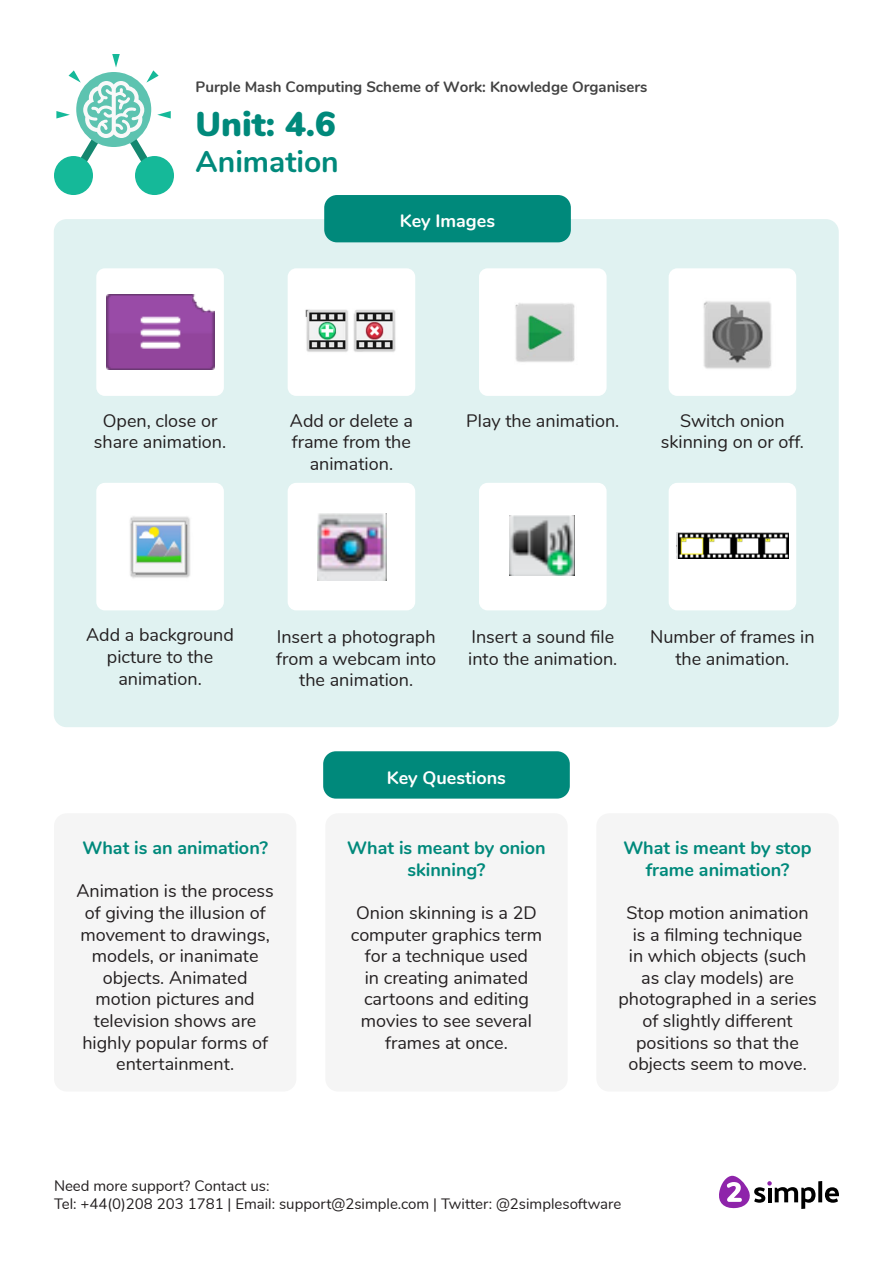
<style>
.page{position:relative;width:893px;height:1263px;background:#fff}
.page>*{position:absolute;margin:0;border:0;box-sizing:border-box;transform-origin:0 0}
.t1{font:900 34.5px "Nunito";color:#00897b}
.t2{font:700 30px "Nunito";color:#00897b}
.t3{font:18px/21.6px "Nunito";color:#231f20;text-align:center}
.t4{font:700 18px/21.6px "Nunito";color:#00897b;text-align:center}
.t5{font:700 18px "Nunito";color:#fff}
.t6{font:15px/18px "Nunito";color:#231f20}
.t7{font:700 15px "Nunito";color:#424242}
</style>
<div class="page">
<svg style="left:818px;top:1181px;width:4px;height:21px"></svg>
<svg style="left:825px;top:1187px;width:14px;height:16px"></svg>
<svg style="left:719px;top:1176px;width:96px;height:33px"></svg>
<div style="left:323px;top:751px;width:247px;height:48px;background:#00897b;border-radius:13px"></div>
<div style="left:54px;top:813px;width:242px;height:278px;background:#f5f5f5;border-radius:13px"></div>
<div style="left:54px;top:156px;width:39px;height:39px;background:#15b999;border-radius:50%"></div>
<div style="left:135px;top:156px;width:39px;height:39px;background:#15b999;border-radius:50%"></div>
<svg style="left:56px;top:54px;width:115px;height:133px"></svg>
<div style="left:54px;top:219px;width:785px;height:508px;background:#e0f2f1;border-radius:13px"></div>
<div style="left:324px;top:195px;width:247px;height:47px;background:#00897b;border-radius:13px"></div>
<div style="left:96px;top:268px;width:128px;height:128px;background:#fff;border-radius:9px"></div>
<div style="left:288px;top:268px;width:127px;height:128px;background:#fff;border-radius:9px"></div>
<div style="left:479px;top:268px;width:128px;height:128px;background:#fff;border-radius:9px"></div>
<div style="left:669px;top:268px;width:127px;height:128px;background:#fff;border-radius:9px"></div>
<img style="left:106px;top:295px;width:108px;height:75px">
<div style="left:96px;top:483px;width:128px;height:127px;background:#fff;border-radius:9px"></div>
<div style="left:288px;top:483px;width:127px;height:127px;background:#fff;border-radius:9px"></div>
<div style="left:479px;top:483px;width:128px;height:127px;background:#fff;border-radius:9px"></div>
<div style="left:669px;top:483px;width:127px;height:127px;background:#fff;border-radius:9px"></div>
<div style="left:325px;top:813px;width:243px;height:278px;background:#f5f5f5;border-radius:13px"></div>
<div style="left:596px;top:813px;width:243px;height:278px;background:#f5f5f5;border-radius:13px"></div>
<img style="left:305px;top:309px;width:91px;height:43px">
<img style="left:515px;top:303px;width:60px;height:59px">
<img style="left:703px;top:301px;width:69px;height:68px">
<img style="left:130px;top:516px;width:60px;height:62px">
<img style="left:317px;top:514px;width:69px;height:66px">
<img style="left:509px;top:516px;width:65px;height:60px">
<img style="left:676px;top:533px;width:113px;height:26px">
<p class="t7" style="left:196px;top:76px;width:454px">Purple Mash Computing Scheme of Work: Knowledge Organisers</p>
<p class="t1" style="left:196px;top:98px;width:142px">Unit: 4.6</p>
<p class="t2" style="left:196px;top:139px;width:145px">Animation</p>
<p class="t5" style="left:400px;top:208px;width:97px">Key Images</p>
<p class="t3" style="left:94px;top:409px;width:134px">Open, close or share animation.</p>
<p class="t3" style="left:290px;top:409px;width:125px">Add or delete a frame from the animation.</p>
<p class="t3" style="left:466px;top:409px;width:155px">Play the animation.</p>
<p class="t3" style="left:661px;top:409px;width:145px">Switch onion skinning on or off.</p>
<p class="t3" style="left:86px;top:623px;width:149px">Add a background picture to the animation.</p>
<p class="t3" style="left:276px;top:625px;width:161px">Insert a photograph from a webcam into the animation.</p>
<p class="t3" style="left:468px;top:625px;width:151px;text-align:left">Insert a sound file into the animation.</p>
<p class="t3" style="left:650px;top:625px;width:166px">Number of frames in the animation.</p>
<p class="t4" style="left:82px;top:836px;width:187px">What is an animation?</p>
<p class="t3" style="left:76px;top:879px;width:199px">Animation is the process of giving the illusion of movement to drawings, models, or inanimate objects. Animated motion pictures and television shows are highly popular forms of entertainment.</p>
<p class="t5" style="left:387px;top:764px;width:121px">Key Questions</p>
<p class="t4" style="left:347px;top:836px;width:200px">What is meant by onion skinning?</p>
<p class="t3" style="left:351px;top:901px;width:193px">Onion skinning is a 2D computer graphics term for a technique used<br>in creating animated cartoons and editing movies to see several frames at once.</p>
<p class="t4" style="left:623px;top:836px;width:190px">What is meant by stop frame animation?</p>
<p class="t3" style="left:618px;top:901px;width:200px">Stop motion animation is a filming technique<br>in which objects (such as clay models) are photographed in a series of slightly different positions so that the objects seem to move.</p>
<p class="t6" style="left:54px;top:1176px;width:569px">Need more support? Contact us:<br>Tel: +44(0)208 203 1781 | Email: support@2simple.com | Twitter: @2simplesoftware</p>
</div>
